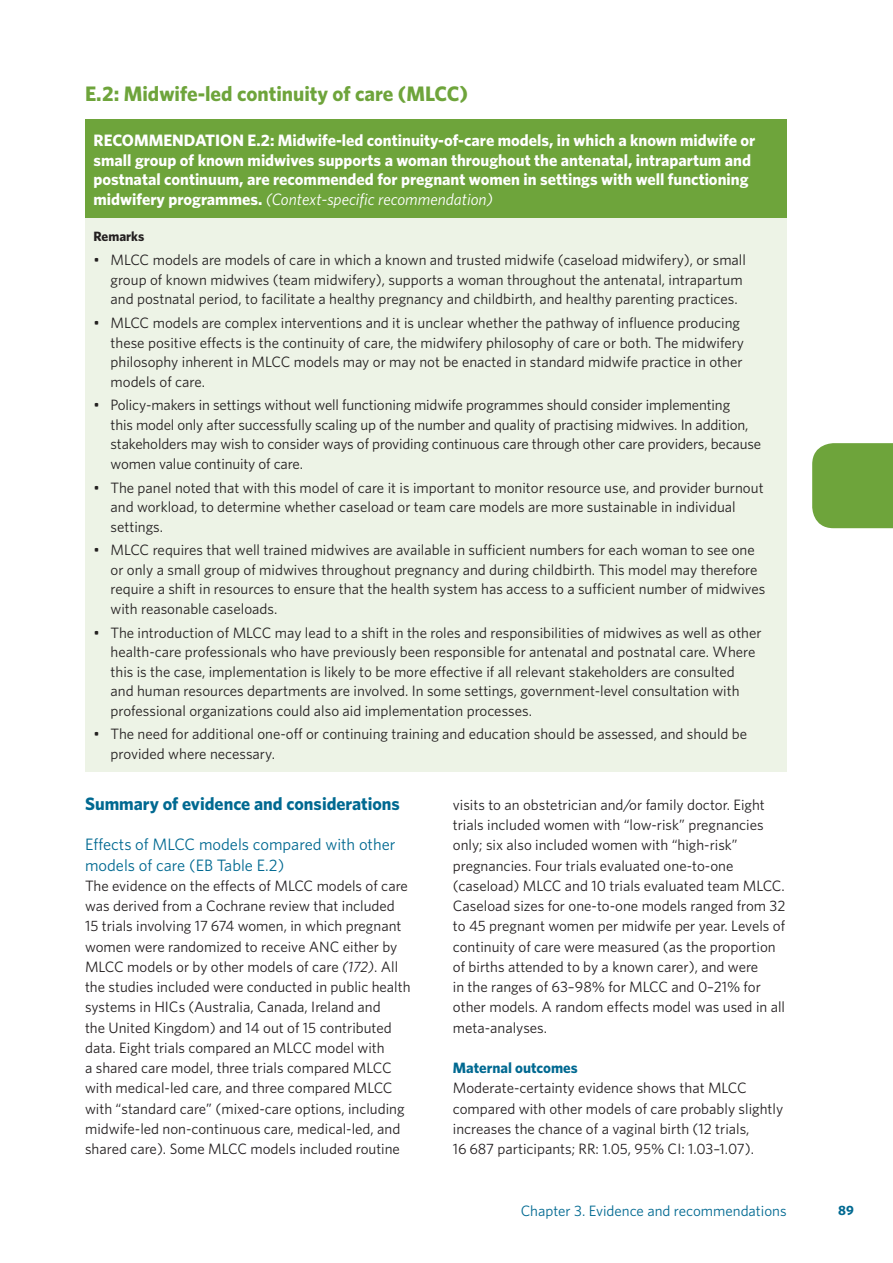
<style>
.page{position:relative;width:893px;height:1263px;background:#fff}
.page>*{position:absolute;margin:0;border:0;box-sizing:border-box;transform-origin:0 0}
.heading_level_1_befo{font:700 21px "Whitney";color:#6ea43b}
.heading_level_2{font:700 18px "Whitney";color:#006991}
.recommendations_-_he{font:700 16.5px/19.8px "Whitney";color:#fff}
.heading_level_3{font:16.5px/20.2px "Whitney";color:#006991}
.body{font:15px/20.2px "Whitney";color:#231f20}
.t1{font:15px "Whitney";color:#006991}
.heading_level_4__int{font:700 15px "Whitney";color:#006991}
.table_body{font:700 13.5px "Whitney";color:#231f20}
.t2{font:700 13.5px "Whitney";color:#006991}
.s1{font-weight:400;font-style:italic}
.s2{font-style:italic}
</style>
<div class="page">
<div style="left:812px;top:443px;width:81px;height:85px;background:#6ea43b"></div>
<div style="left:85px;top:120px;width:702px;height:98px;background:#6ea43b"></div>
<div style="left:85px;top:218px;width:702px;height:553px;background:#edf3e6"></div>
<p class="heading_level_1_befo" style="left:85px;top:80px;width:384px">E.2: Midwife-led continuity of care (MLCC)</p>
<p class="recommendations_-_he" style="left:94px;top:130px;width:663px">RECOMMENDATION E.2: Midwife-led continuity-of-care models, in which a known midwife or small group of known midwives supports a woman throughout the antenatal, intrapartum and postnatal continuum, are recommended for pregnant women in settings with well functioning midwifery programmes. <span class="s1">(Context-specific recommendation)</span></p>
<p class="table_body" style="left:94px;top:228px;width:52px">Remarks</p>
<p class="body" style="left:111px;top:250px;width:637px;line-height:19.5px;text-indent:-17px">• MLCC models are models of care in which a known and trusted midwife (caseload midwifery), or small group of known midwives (team midwifery), supports a woman throughout the antenatal, intrapartum and postnatal period, to facilitate a healthy pregnancy and childbirth, and healthy parenting practices.</p>
<p class="body" style="left:111px;top:313px;width:635px;line-height:19.5px;text-indent:-17px">• MLCC models are complex interventions and it is unclear whether the pathway of influence producing these positive effects is the continuity of care, the midwifery philosophy of care or both. The midwifery philosophy inherent in MLCC models may or may not be enacted in standard midwife practice in other models of care.</p>
<p class="body" style="left:111px;top:395px;width:652px;line-height:19.5px;text-indent:-17px">• Policy-makers in settings without well functioning midwife programmes should consider implementing<br>this model only after successfully scaling up of the number and quality of practising midwives. In addition, stakeholders may wish to consider ways of providing continuous care through other care providers, because women value continuity of care.</p>
<p class="body" style="left:111px;top:477px;width:655px;line-height:19.5px;text-indent:-17px">• The panel noted that with this model of care it is important to monitor resource use, and provider burnout and workload, to determine whether caseload or team care models are more sustainable in individual settings.</p>
<p class="body" style="left:111px;top:540px;width:656px;line-height:19.5px;text-indent:-17px">• MLCC requires that well trained midwives are available in sufficient numbers for each woman to see one or only a small group of midwives throughout pregnancy and during childbirth. This model may therefore require a shift in resources to ensure that the health system has access to a sufficient number of midwives with reasonable caseloads.</p>
<p class="body" style="left:111px;top:622px;width:653px;line-height:19.5px;text-indent:-17px">• The introduction of MLCC may lead to a shift in the roles and responsibilities of midwives as well as other health-care professionals who have previously been responsible for antenatal and postnatal care. Where this is the case, implementation is likely to be more effective if all relevant stakeholders are consulted and human resources departments are involved. In some settings, government-level consultation with professional organizations could also aid implementation processes.</p>
<p class="body" style="left:111px;top:724px;width:638px;line-height:19.5px;text-indent:-17px">• The need for additional one-off or continuing training and education should be assessed, and should be provided where necessary.</p>
<p class="heading_level_2" style="left:85px;top:791px;width:316px">Summary of evidence and considerations</p>
<p class="heading_level_3" style="left:85px;top:834px;width:312px">Effects of MLCC models compared with other models of care (EB Table E.2)</p>
<p class="body" style="left:85px;top:875px;width:327px">The evidence on the effects of MLCC models of care was derived from a Cochrane review that included 15 trials involving 17 674 women, in which pregnant women were randomized to receive ANC either by MLCC models or by other models of care <span class="s2">(172)</span>. All the studies included were conducted in public health systems in HICs (Australia, Canada, Ireland and<br>the United Kingdom) and 14 out of 15 contributed data. Eight trials compared an MLCC model with<br>a shared care model, three trials compared MLCC with medical-led care, and three compared MLCC with “standard care” (mixed-care options, including midwife-led non-continuous care, medical-led, and shared care). Some MLCC models included routine</p>
<p class="body" style="left:453px;top:794px;width:334px">visits to an obstetrician and/or family doctor. Eight trials included women with “low-risk” pregnancies only; six also included women with “high-risk” pregnancies. Four trials evaluated one-to-one (caseload) MLCC and 10 trials evaluated team MLCC.<br>Caseload sizes for one-to-one models ranged from 32 to 45 pregnant women per midwife per year. Levels of continuity of care were measured (as the proportion of births attended to by a known carer), and were<br>in the ranges of 63–98% for MLCC and 0–21% for other models. A random effects model was used in all meta-analyses.</p>
<p class="heading_level_4__int" style="left:453px;top:1058px;width:126px">Maternal outcomes</p>
<p class="body" style="left:453px;top:1078px;width:332px">Moderate-certainty evidence shows that MLCC compared with other models of care probably slightly increases the chance of a vaginal birth (12 trials,<br>16 687 participants; RR: 1.05, 95% CI: 1.03–1.07).</p>
<p class="t1" style="left:521px;top:1200px;width:267px">Chapter 3. Evidence and recommendations</p>
<p class="t2" style="left:838px;top:1201px;width:17px">89</p>
</div>
